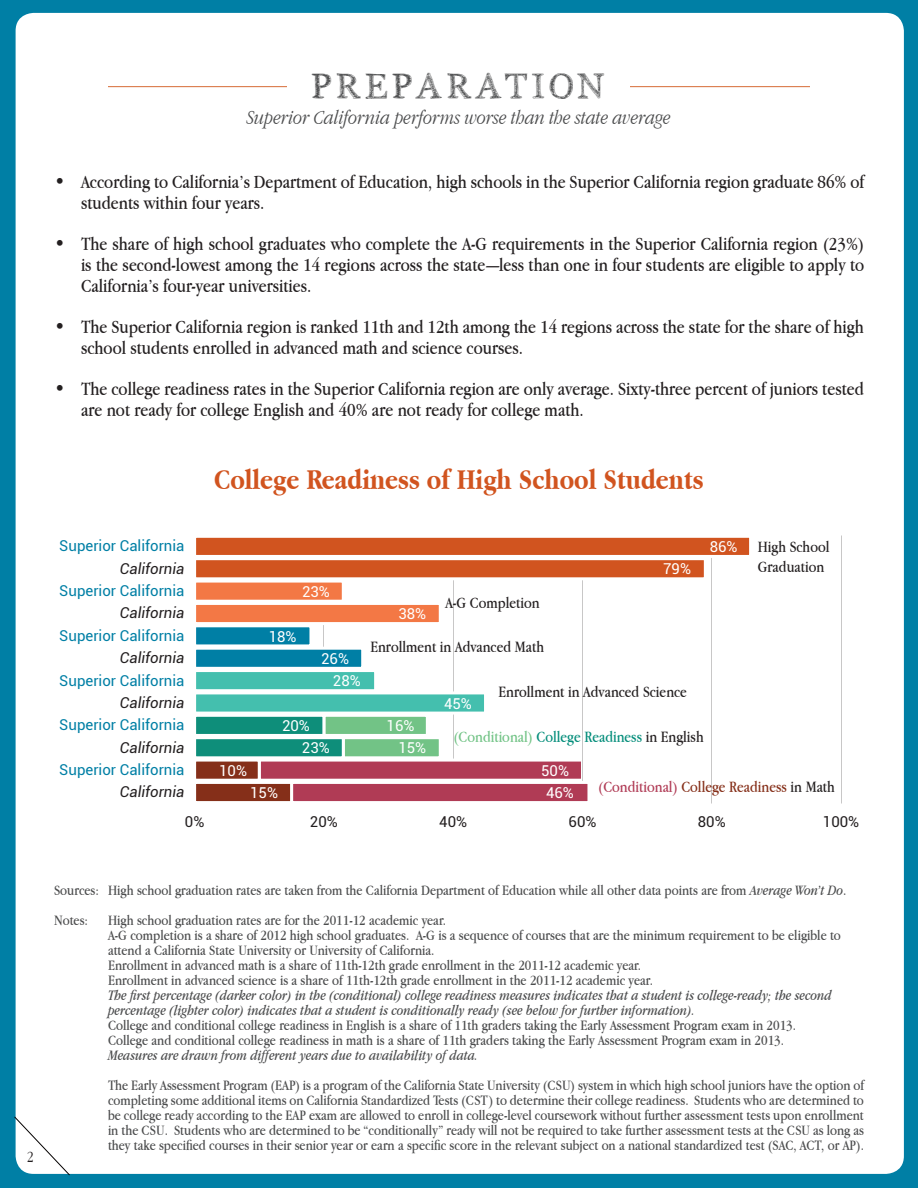
<style>
.page{position:relative;width:918px;height:1188px;background:#007fa5}
.page>*{position:absolute;margin:0;border:0;box-sizing:border-box;transform-origin:0 0}
.t1{font:36px "PW Serif Scratch";color:#4b4c4d}
.t2{font:700 30px "Apple Garamond";color:#d1541f}
.t3{font:italic 300 21px "Apple Garamond";color:#4b4c4d}
.t4{font:19.5px/21px "Apple Garamond";color:#231f20}
.t5{font:16.5px/19.8px "Apple Garamond";color:#231f20}
.t6{font:16.5px "Apple Garamond";color:#038d7a}
.t7{font:16.5px "Apple Garamond";color:#852f19}
.t8{font:300 16.5px "Apple Garamond";color:#231f20}
.t9{font:15px/15px "Apple Garamond";color:#4b4c4d;text-align:justify}
.t10{font:italic 15px "Apple Garamond";color:#4b4c4d}
.t11{font:15px "Roboto";color:#007fa5}
.t12{font:italic 15px "Roboto";color:#231f20}
.t13{font:15px/22.4px "Roboto";color:#fff}
.t14{font:15px "Roboto";color:#231f20}
.s1{color:#72c386}
.s2{color:#231f20}
.s3{color:#b03b55}
.s4{font-style:italic}
</style>
<div class="page">
<div style="left:16px;top:13px;width:888px;height:1161px;background:#fff;border-radius:18px"></div>
<svg style="left:14px;top:1116px;width:56px;height:60px"></svg>
<hr style="left:108px;top:86px;width:702px;height:1px;background:#d66b37">
<div style="left:288px;top:69px;width:342px;height:29px;background:#fff"></div>
<div style="left:259px;top:760px;width:324px;height:20px;background:#b03b55"></div>
<div style="left:258px;top:759px;width:326px;height:23px;border:3px solid #fff"></div>
<div style="left:324px;top:715px;width:103px;height:20px;background:#72c386"></div>
<div style="left:322px;top:714px;width:107px;height:23px;border:3px solid #fff"></div>
<div style="left:343px;top:738px;width:97px;height:20px;background:#72c386"></div>
<div style="left:342px;top:736px;width:100px;height:23px;border:3px solid #fff"></div>
<div style="left:292px;top:782px;width:297px;height:21px;background:#b03b55"></div>
<div style="left:290px;top:781px;width:300px;height:23px;border:3px solid #fff"></div>
<div style="left:195px;top:536px;width:556px;height:20px;background:#d1541f"></div>
<div style="left:193px;top:535px;width:559px;height:23px;border:3px solid #fff"></div>
<div style="left:195px;top:559px;width:510px;height:20px;background:#d1541f"></div>
<div style="left:193px;top:557px;width:514px;height:23px;border:3px solid #fff"></div>
<div style="left:195px;top:581px;width:148px;height:20px;background:#f37845"></div>
<div style="left:193px;top:580px;width:152px;height:23px;border:3px solid #fff"></div>
<div style="left:195px;top:603px;width:245px;height:21px;background:#f37845"></div>
<div style="left:193px;top:602px;width:249px;height:23px;border:3px solid #fff"></div>
<div style="left:195px;top:626px;width:116px;height:20px;background:#007fa5"></div>
<div style="left:193px;top:624px;width:119px;height:23px;border:3px solid #fff"></div>
<div style="left:195px;top:648px;width:168px;height:20px;background:#007fa5"></div>
<div style="left:193px;top:647px;width:171px;height:23px;border:3px solid #fff"></div>
<div style="left:195px;top:671px;width:181px;height:20px;background:#44bfae"></div>
<div style="left:193px;top:669px;width:184px;height:23px;border:3px solid #fff"></div>
<div style="left:195px;top:693px;width:291px;height:20px;background:#44bfae"></div>
<div style="left:193px;top:691px;width:294px;height:24px;border:3px solid #fff"></div>
<div style="left:195px;top:715px;width:129px;height:20px;background:#0e8e7a"></div>
<div style="left:193px;top:714px;width:132px;height:23px;border:3px solid #fff"></div>
<div style="left:195px;top:738px;width:148px;height:20px;background:#0e8e7a"></div>
<div style="left:193px;top:736px;width:152px;height:23px;border:3px solid #fff"></div>
<div style="left:195px;top:760px;width:64px;height:20px;background:#852f19"></div>
<div style="left:193px;top:759px;width:68px;height:23px;border:3px solid #fff"></div>
<div style="left:195px;top:782px;width:97px;height:21px;background:#852f19"></div>
<div style="left:193px;top:781px;width:100px;height:23px;border:3px solid #fff"></div>
<p class="t1" style="left:310px;top:66px;width:299px">PREPARATION</p>
<p class="t3" style="left:247px;top:105px;width:426px">Superior California performs worse than the state average</p>
<p class="t4" style="left:81px;top:170px;width:785px;text-indent:-27px">• According to California’s Department of Education, high schools in the Superior California region graduate 86% of students within four years.</p>
<p class="t4" style="left:81px;top:233px;width:785px;text-align:justify;text-indent:-27px">• The share of high school graduates who complete the A-G requirements in the Superior California region (23%) is the second-lowest among the 14 regions across the state—less than one in four students are eligible to apply to California’s four-year universities.</p>
<p class="t4" style="left:81px;top:316px;width:784px;text-indent:-27px">• The Superior California region is ranked 11th and 12th among the 14 regions across the state for the share of high school students enrolled in advanced math and science courses.</p>
<p class="t4" style="left:81px;top:378px;width:784px;text-indent:-27px">• The college readiness rates in the Superior California region are only average. Sixty-three percent of juniors tested are not ready for college English and 40% are not ready for college math.</p>
<p class="t2" style="left:214px;top:462px;width:491px">College Readiness of High School Students</p>
<p class="t11" style="left:59px;top:535px;width:127px">Superior California</p>
<p class="t13" style="left:710px;top:535px;width:29px">86%</p>
<p class="t13" style="left:663px;top:557px;width:29px">79%</p>
<p class="t13" style="left:302px;top:580px;width:29px">23%</p>
<p class="t13" style="left:398px;top:602px;width:29px">38%</p>
<p class="t13" style="left:269px;top:625px;width:29px">18%</p>
<p class="t13" style="left:333px;top:647px;width:29px;text-indent:-12px">26%<br>28%</p>
<p class="t13" style="left:444px;top:692px;width:29px">45%</p>
<p class="t13" style="left:282px;top:714px;width:29px">20%</p>
<p class="t13" style="left:387px;top:714px;width:29px">16%</p>
<p class="t13" style="left:302px;top:736px;width:29px">23%</p>
<p class="t13" style="left:398px;top:736px;width:29px">15%</p>
<p class="t13" style="left:219px;top:759px;width:29px">10%</p>
<p class="t13" style="left:541px;top:759px;width:29px">50%</p>
<p class="t13" style="left:250px;top:781px;width:29px">15%</p>
<p class="t13" style="left:546px;top:781px;width:29px">46%</p>
<p class="t5" style="left:758px;top:537px;width:73px">High School<br>Graduation</p>
<p class="t12" style="left:120px;top:558px;width:66px">California</p>
<p class="t11" style="left:59px;top:580px;width:127px">Superior California</p>
<p class="t5" style="left:445px;top:592px;width:96px">A-G Completion</p>
<p class="t12" style="left:120px;top:603px;width:66px">California</p>
<p class="t11" style="left:59px;top:625px;width:127px">Superior California</p>
<p class="t5" style="left:370px;top:637px;width:175px">Enrollment in Advanced Math</p>
<p class="t12" style="left:120px;top:647px;width:66px">California</p>
<p class="t11" style="left:59px;top:670px;width:127px">Superior California</p>
<p class="t5" style="left:499px;top:682px;width:190px">Enrollment in Advanced Science</p>
<p class="t6" style="left:453px;top:727px;width:252px"><span class="s1">(Conditional)</span> College Readiness <span class="s2">in English</span></p>
<p class="t7" style="left:598px;top:777px;width:238px"><span class="s3">(Conditional)</span> College Readiness <span class="s2">in Math</span></p>
<p class="t12" style="left:120px;top:692px;width:66px">California</p>
<p class="t11" style="left:59px;top:714px;width:127px">Superior California</p>
<p class="t12" style="left:120px;top:737px;width:66px">California</p>
<p class="t11" style="left:59px;top:759px;width:127px">Superior California</p>
<p class="t12" style="left:120px;top:782px;width:66px">California</p>
<p class="t14" style="left:185px;top:811px;width:21px">0%</p>
<p class="t14" style="left:310px;top:811px;width:29px">20%</p>
<p class="t14" style="left:439px;top:811px;width:29px">40%</p>
<p class="t14" style="left:569px;top:811px;width:29px">60%</p>
<p class="t14" style="left:698px;top:811px;width:29px">80%</p>
<p class="t14" style="left:823px;top:811px;width:38px">100%</p>
<p class="t8" style="left:27px;top:1147px;width:8px">2</p>
<p class="t9" style="left:54px;top:883px;width:794px">Sources: High school graduation rates are taken from the California Department of Education while all other data points are from <span class="s4">Average Won’t Do</span>.</p>
<p class="t9" style="left:54px;top:913px;width:36px">Notes:</p>
<p class="t9" style="left:108px;top:913px;width:340px">High school graduation rates are for the 2011-12 academic year.</p>
<p class="t9" style="left:108px;top:928px;width:734px">A-G completion is a share of 2012 high school graduates. A-G is a sequence of courses that are the minimum requirement to be eligible to</p>
<p class="t9" style="left:108px;top:943px;width:328px">attend a California State University or University of California.</p>
<p class="t9" style="left:108px;top:958px;width:535px">Enrollment in advanced math is a share of 11th-12th grade enrollment in the 2011-12 academic year.</p>
<p class="t9" style="left:108px;top:973px;width:546px">Enrollment in advanced science is a share of 11th-12th grade enrollment in the 2011-12 academic year.</p>
<p class="t10" style="left:108px;top:987px;width:725px">The first percentage (darker color) in the (conditional) college readiness measures indicates that a student is college-ready; the second</p>
<p class="t10" style="left:108px;top:1002px;width:589px">percentage (lighter color) indicates that a student is conditionally ready (see below for further information).</p>
<p class="t9" style="left:108px;top:1018px;width:690px">College and conditional college readiness in English is a share of 11th graders taking the Early Assessment Program exam in 2013.</p>
<p class="t9" style="left:108px;top:1033px;width:678px">College and conditional college readiness in math is a share of 11th graders taking the Early Assessment Program exam in 2013.</p>
<p class="t10" style="left:108px;top:1047px;width:372px">Measures are drawn from different years due to availability of data.</p>
<p class="t9" style="left:108px;top:1078px;width:758px">The Early Assessment Program (EAP) is a program of the California State University (CSU) system in which high school juniors have the option of completing some additional items on California Standardized Tests (CST) to determine their college readiness. Students who are determined to be college ready according to the EAP exam are allowed to enroll in college-level coursework without further assessment tests upon enrollment in the CSU. Students who are determined to be “conditionally” ready will not be required to take further assessment tests at the CSU as long as they take specified courses in their senior year or earn a specific score in the relevant subject on a national standardized test (SAC, ACT, or AP).</p>
</div>
